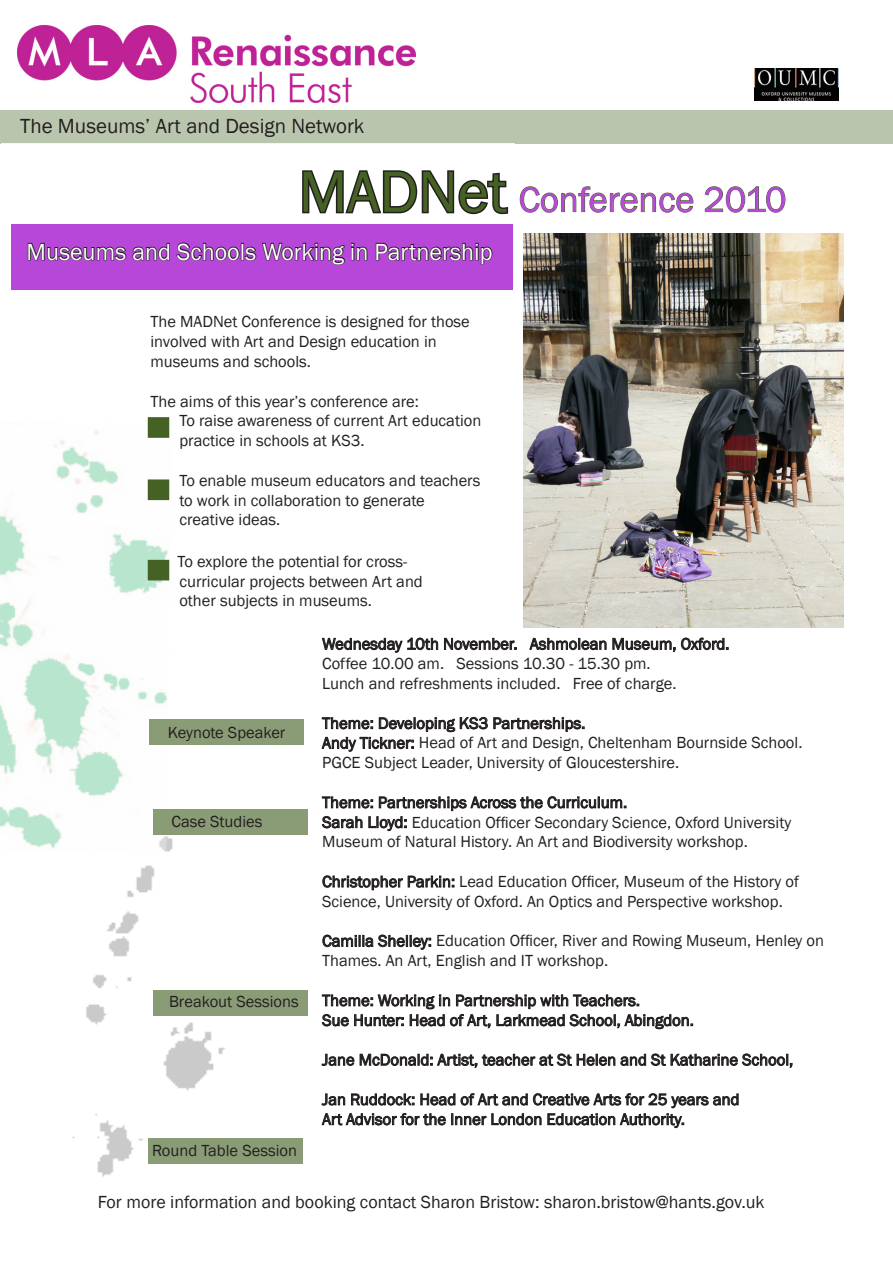
<style>
.page{position:relative;width:893px;height:1263px;background:#fff}
.page>*{position:absolute;margin:0;border:0;box-sizing:border-box;transform-origin:0 0}
.t1{font:60px "Franklin Gothic";color:#456224}
.t2{font:36.45px "Franklin Gothic";color:#b647d8}
.t3{font:24px "Franklin Gothic";color:#fff}
.t4{font:21px "Franklin Gothic";color:#231f20}
.t5{font:18px "Franklin Gothic";color:#231f20}
.t6{font:16.5px/19.8px "Franklin Gothic";color:#231f20}
</style>
<div class="page">
<img style="left:72px;top:719px;width:176px;height:458px">
<svg style="left:0;top:419px;width:175px;height:436px"></svg>
<div style="left:0;top:111px;width:893px;height:33px;background:#bac5ae"></div>
<svg style="left:302px;top:170px;width:207px;height:45px"></svg>
<svg style="left:322px;top:637px;width:116px;height:16px"></svg>
<svg style="left:444px;top:637px;width:73px;height:13px"></svg>
<svg style="left:529px;top:637px;width:200px;height:15px"></svg>
<svg style="left:321px;top:717px;width:264px;height:35px"></svg>
<svg style="left:321px;top:796px;width:305px;height:35px"></svg>
<svg style="left:322px;top:875px;width:132px;height:15px"></svg>
<svg style="left:322px;top:934px;width:109px;height:16px"></svg>
<svg style="left:321px;top:994px;width:372px;height:35px"></svg>
<svg style="left:321px;top:1053px;width:472px;height:15px"></svg>
<svg style="left:321px;top:1093px;width:418px;height:35px"></svg>
<svg style="left:520px;top:186px;width:174px;height:27px"></svg>
<svg style="left:705px;top:186px;width:81px;height:27px"></svg>
<div style="left:11px;top:224px;width:501px;height:65px;background:#b647d8"></div>
<img style="left:524px;top:234px;width:319px;height:394px">
<svg style="left:27px;top:242px;width:341px;height:23px"></svg>
<svg style="left:375px;top:242px;width:118px;height:23px"></svg>
<div style="left:1px;top:143px;width:514px;height:160px;border:2px solid #fff"></div>
<div style="left:150px;top:720px;width:154px;height:25px;background:#8a9c75"></div>
<div style="left:153px;top:990px;width:155px;height:25px;background:#8a9c75"></div>
<div style="left:148px;top:1138px;width:154px;height:26px;background:#8a9c75"></div>
<div style="left:153px;top:809px;width:155px;height:26px;background:#8a9c75"></div>
<div style="left:148px;top:417px;width:21px;height:21px;background:#456224;border:2px solid #456224"></div>
<div style="left:148px;top:560px;width:21px;height:20px;background:#456224"></div>
<div style="left:148px;top:479px;width:21px;height:21px;background:#456224"></div>
<img style="left:755px;top:68px;width:84px;height:33px">
<img style="left:18px;top:25px;width:397px;height:77px">
<p class="t4" style="left:20px;top:113px;width:346px">The Museums’ Art and Design Network</p>
<p class="t1" style="left:299px;top:155px;width:210px">MADNet</p>
<p class="t3" style="left:27px;top:237px;width:467px">Museums and Schools Working in Partnership</p>
<p class="t2" style="left:519px;top:177px;width:269px">Conference 2010</p>
<p class="t6" style="left:151px;top:312px;width:321px">The MADNet Conference is designed for those</p>
<p class="t6" style="left:151px;top:332px;width:288px">involved with Art and Design education in</p>
<p class="t6" style="left:151px;top:352px;width:162px">museums and schools.</p>
<p class="t6" style="left:151px;top:391px;width:270px">The aims of this year’s conference are:</p>
<p class="t6" style="left:179px;top:411px;width:303px">To raise awareness of current Art education practice in schools at KS3.</p>
<p class="t6" style="left:179px;top:471px;width:303px">To enable museum educators and teachers to work in collaboration to generate creative ideas.</p>
<p class="t6" style="left:178px;top:552px;width:247px">To explore the potential for cross&shy;curricular projects between Art and</p>
<p class="t6" style="left:179px;top:591px;width:194px">other subjects in museums.</p>
<p class="t6" style="left:168px;top:723px;width:119px">Keynote Speaker</p>
<p class="t6" style="left:171px;top:812px;width:92px">Case Studies</p>
<p class="t6" style="left:169px;top:991px;width:131px">Breakout Sessions</p>
<p class="t6" style="left:152px;top:1141px;width:146px">Round Table Session</p>
<p class="t6" style="left:322px;top:634px;width:409px">Wednesday 10th November. Ashmolean Museum, Oxford.</p>
<p class="t6" style="left:322px;top:654px;width:330px">Coffee 10.00 am. Sessions 10.30 - 15.30 pm.</p>
<p class="t6" style="left:322px;top:674px;width:356px">Lunch and refreshments included. Free of charge.</p>
<p class="t6" style="left:322px;top:714px;width:265px">Theme: Developing KS3 Partnerships.</p>
<p class="t6" style="left:322px;top:733px;width:482px">Andy Tickner: Head of Art and Design, Cheltenham Bournside School.</p>
<p class="t6" style="left:322px;top:753px;width:359px">PGCE Subject Leader, University of Gloucestershire.</p>
<p class="t6" style="left:322px;top:793px;width:307px">Theme: Partnerships Across the Curriculum.</p>
<p class="t6" style="left:322px;top:813px;width:471px">Sarah Lloyd: Education Officer Secondary Science, Oxford University<br>Museum of Natural History. An Art and Biodiversity workshop.</p>
<p class="t6" style="left:322px;top:872px;width:478px">Christopher Parkin: Lead Education Officer, Museum of the History of<br>Science, University of Oxford. An Optics and Perspective workshop.</p>
<p class="t6" style="left:322px;top:931px;width:503px">Camilla Shelley: Education Officer, River and Rowing Museum, Henley on<br>Thames. An Art, English and IT workshop.</p>
<p class="t6" style="left:322px;top:991px;width:373px">Theme: Working in Partnership with Teachers.<br>Sue Hunter: Head of Art, Larkmead School, Abingdon.</p>
<p class="t6" style="left:322px;top:1050px;width:473px">Jane McDonald: Artist, teacher at St Helen and St Katharine School,</p>
<p class="t6" style="left:322px;top:1090px;width:419px">Jan Ruddock: Head of Art and Creative Arts for 25 years and</p>
<p class="t6" style="left:322px;top:1110px;width:364px">Art Advisor for the Inner London Education Authority.</p>
<p class="t5" style="left:98px;top:1191px;width:668px">For more information and booking contact Sharon Bristow: sharon.bristow@hants.gov.uk</p>
</div>
